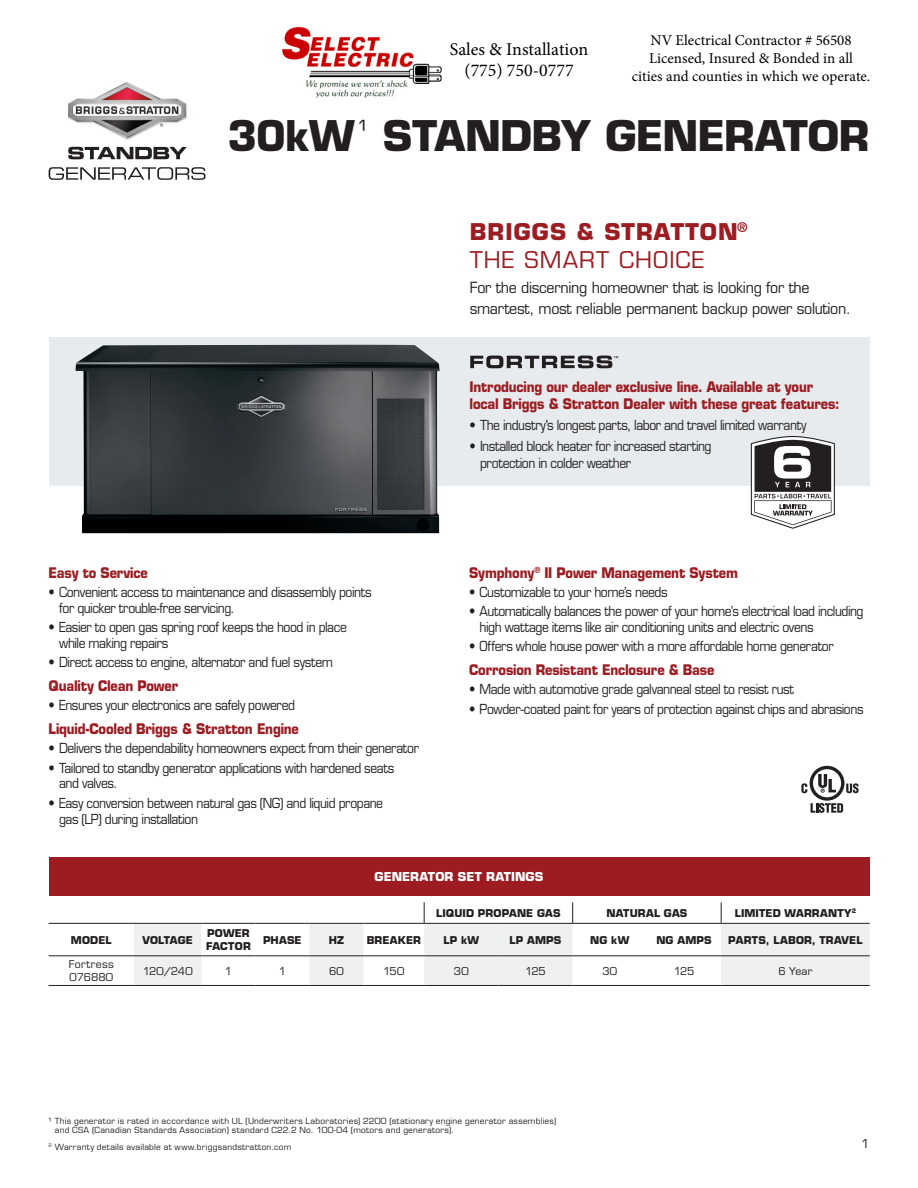
<style>
.page{position:relative;width:918px;height:1188px;background:#fff}
.page>*{position:absolute;margin:0;border:0;box-sizing:border-box;transform-origin:0 0}
.t1{font:700 41.25px "Eurostile LT Std";letter-spacing:-.02em;color:#231f20}
.t2{font:700 22.5px/28.5px "Eurostile LT Std";letter-spacing:.05em;color:#9c1c22}
.t3{font:18px/21.6px "Minion Pro";color:#000;text-align:center}
.t4{font:15px/21px "Eurostile LT Std";letter-spacing:-.02em;color:#231f20;scale:.95 1}
.t5{font:15px/18px "Minion Pro";color:#000;text-align:center}
.Red_Eurostyle_Headin{font:700 14.25px/17.2px "Eurostile LT Std";letter-spacing:-.01em;color:#9c1c22;scale:.9 1}
.t6{font:13.5px/15.8px "Eurostile LT Std";letter-spacing:-.035em;color:#231f20;scale:.9 1}
.t7{font:700 12px "Eurostile LT Std";letter-spacing:.005em;color:#fff}
.t8{font:12px "Eurostile LT Std";color:#231f20}
.t9{font:700 10.5px/12.6px "Eurostile LT Std";letter-spacing:.015em;color:#231f20}
.t10{font:10.5px/12.6px "Eurostile LT Std";letter-spacing:.015em;color:#231f20}
.Body_Text{font:8.25px/9px "Eurostile LT Std";letter-spacing:.03em;color:#231f20}
.Footnotes{font:8.25px "Eurostile LT Std";letter-spacing:.03em;color:#231f20}
.s1{font-weight:400}
</style>
<div class="page">
<div style="left:68px;top:81px;width:120px;height:59px;background:#231f20;opacity:.28"></div>
<img style="left:68px;top:82px;width:118px;height:56px">
<svg style="left:49px;top:167px;width:157px;height:13px"></svg>
<svg style="left:68px;top:147px;width:119px;height:12px"></svg>
<div style="left:49px;top:338px;width:820px;height:148px;background:#e7ebed"></div>
<svg style="left:470px;top:356px;width:148px;height:12px"></svg>
<svg style="left:751px;top:436px;width:84px;height:93px"></svg>
<img style="left:75px;top:345px;width:365px;height:188px">
<svg style="left:801px;top:766px;width:58px;height:47px"></svg>
<svg style="left:134px;top:924px;width:736px;height:61px;fill:#eef0f2"></svg>
<hr style="left:49px;top:955px;width:85px;height:1px;background:#231f20">
<hr style="left:134px;top:955px;width:67px;height:1px;background:#231f20">
<hr style="left:201px;top:955px;width:54px;height:1px;background:#231f20">
<hr style="left:255px;top:955px;width:54px;height:1px;background:#231f20">
<hr style="left:309px;top:955px;width:54px;height:1px;background:#231f20">
<hr style="left:363px;top:955px;width:61px;height:1px;background:#231f20">
<hr style="left:424px;top:955px;width:74px;height:1px;background:#231f20">
<hr style="left:498px;top:955px;width:75px;height:1px;background:#231f20">
<hr style="left:573px;top:955px;width:74px;height:1px;background:#231f20">
<hr style="left:647px;top:955px;width:74px;height:1px;background:#231f20">
<hr style="left:134px;top:985px;width:67px;height:1px;background:#231f20">
<hr style="left:201px;top:985px;width:54px;height:1px;background:#231f20">
<hr style="left:255px;top:985px;width:54px;height:1px;background:#231f20">
<hr style="left:309px;top:985px;width:54px;height:1px;background:#231f20">
<hr style="left:363px;top:985px;width:61px;height:1px;background:#231f20">
<hr style="left:721px;top:985px;width:149px;height:1px;background:#231f20">
<hr style="left:721px;top:955px;width:149px;height:1px;background:#231f20">
<hr style="left:49px;top:985px;width:85px;height:1px;background:#231f20">
<hr style="left:424px;top:985px;width:74px;height:1px;background:#231f20">
<hr style="left:498px;top:985px;width:75px;height:1px;background:#231f20">
<hr style="left:573px;top:985px;width:74px;height:1px;background:#231f20">
<hr style="left:647px;top:985px;width:74px;height:1px;background:#231f20">
<svg style="left:49px;top:902px;width:821px;height:21px"></svg>
<hr style="left:49px;top:923px;width:85px;height:1px;background:#231f20">
<hr style="left:134px;top:923px;width:67px;height:1px;background:#231f20">
<hr style="left:201px;top:923px;width:54px;height:1px;background:#231f20">
<hr style="left:255px;top:923px;width:54px;height:1px;background:#231f20">
<hr style="left:309px;top:923px;width:54px;height:1px;background:#231f20">
<hr style="left:363px;top:923px;width:61px;height:1px;background:#231f20">
<hr style="left:424px;top:923px;width:74px;height:1px;background:#231f20">
<hr style="left:498px;top:923px;width:75px;height:1px;background:#231f20">
<hr style="left:573px;top:923px;width:74px;height:1px;background:#231f20">
<hr style="left:647px;top:923px;width:74px;height:1px;background:#231f20">
<hr style="left:721px;top:923px;width:149px;height:1px;background:#231f20">
<div style="left:49px;top:857px;width:820px;height:39px;background:#9c1c22"></div>
<img style="left:282px;top:26px;width:160px;height:72px">
<h3 class="t3" style="left:450px;top:38px;width:140px">Sales &amp; Installation (775) 750-0777</h3>
<p class="t5" style="left:632px;top:31px;width:240px">NV Electrical Contractor # 56508<br>Licensed, Insured &amp; Bonded in all<br>cities and counties in which we operate.</p>
<p class="t1" style="left:227px;top:111px;width:643px">30kW<sup>¹</sup> STANDBY GENERATOR</p>
<p class="t2" style="left:470px;top:217px;width:279px">BRIGGS &amp; STRATTON<sup>®<br></sup><span class="s1">THE SMART CHOICE</span></p>
<p class="t4" style="left:470px;top:277px;width:403px">For the discerning homeowner that is looking for the smartest, most reliable permanent backup power solution.</p>
<p class="Red_Eurostyle_Headin" style="left:49px;top:564px;width:112px">Easy to Service</p>
<p class="t6" style="left:59px;top:584px;width:349px;text-indent:-10px">• Convenient access to maintenance and disassembly points for quicker trouble-free servicing.</p>
<p class="t6" style="left:59px;top:619px;width:321px;text-indent:-10px">• Easier to open gas spring roof keeps the hood in place while making repairs</p>
<p class="t6" style="left:49px;top:654px;width:318px">• Direct access to engine, alternator and fuel system</p>
<p class="Red_Eurostyle_Headin" style="left:49px;top:677px;width:146px">Quality Clean Power</p>
<p class="t6" style="left:49px;top:698px;width:275px">• Ensures your electronics are safely powered</p>
<p class="Red_Eurostyle_Headin" style="left:49px;top:720px;width:280px">Liquid-Cooled Briggs &amp; Stratton Engine</p>
<p class="t6" style="left:49px;top:741px;width:413px">• Delivers the dependability homeowners expect from their generator</p>
<p class="t6" style="left:59px;top:760px;width:374px;text-indent:-10px">• Tailored to standby generator applications with hardened seats and valves.</p>
<p class="t6" style="left:59px;top:795px;width:362px;text-indent:-10px">• Easy conversion between natural gas (NG) and liquid propane gas (LP) during installation</p>
<p class="Red_Eurostyle_Headin" style="left:470px;top:378px;width:413px">Introducing our dealer exclusive line. Available at your local Briggs &amp; Stratton Dealer with these great features:</p>
<p class="t6" style="left:470px;top:417px;width:376px">• The industry's longest parts, labor and travel limited warranty</p>
<p class="t6" style="left:480px;top:437px;width:259px;line-height:17.2px;text-indent:-10px">• Installed block heater for increased starting protection in colder weather</p>
<p class="Red_Eurostyle_Headin" style="left:469px;top:564px;width:300px">Symphony<sup>®</sup> II Power Management System</p>
<p class="t6" style="left:469px;top:584px;width:222px">• Customizable to your home’s needs</p>
<p class="t6" style="left:480px;top:603px;width:428px;text-indent:-10px">• Automatically balances the power of your home’s electrical load including high wattage items like air conditioning units and electric ovens</p>
<p class="t6" style="left:469px;top:638px;width:407px">• Offers whole house power with a more affordable home generator</p>
<p class="Red_Eurostyle_Headin" style="left:469px;top:661px;width:274px">Corrosion Resistant Enclosure &amp; Base</p>
<p class="t6" style="left:469px;top:682px;width:363px">• Made with automotive grade galvanneal steel to resist rust</p>
<p class="t6" style="left:469px;top:701px;width:440px">• Powder-coated paint for years of protection against chips and abrasions</p>
<p class="t7" style="left:375px;top:869px;width:170px">GENERATOR SET RATINGS</p>
<p class="t9" style="left:436px;top:907px;width:126px">LIQUID PROPANE GAS</p>
<p class="t9" style="left:606px;top:907px;width:83px">NATURAL GAS</p>
<p class="t9" style="left:735px;top:907px;width:123px">LIMITED WARRANTY<sup>2</sup></p>
<p class="t9" style="left:71px;top:933px;width:42px">MODEL</p>
<p class="t9" style="left:142px;top:933px;width:52px">VOLTAGE</p>
<p class="t9" style="left:206px;top:927px;width:46px">POWER<br>FACTOR</p>
<p class="t9" style="left:263px;top:933px;width:40px">PHASE</p>
<p class="t9" style="left:329px;top:933px;width:17px">HZ</p>
<p class="t9" style="left:367px;top:933px;width:56px">BREAKER</p>
<p class="t9" style="left:444px;top:933px;width:37px">LP kW</p>
<p class="t9" style="left:510px;top:933px;width:53px">LP AMPS</p>
<p class="t9" style="left:590px;top:933px;width:40px">NG kW</p>
<p class="t9" style="left:656px;top:933px;width:57px">NG AMPS</p>
<p class="t9" style="left:728px;top:933px;width:136px">PARTS, LABOR, TRAVEL</p>
<p class="t10" style="left:69px;top:958px;width:46px">Fortress<br>076880</p>
<p class="t10" style="left:143px;top:965px;width:51px">120/240</p>
<p class="t10" style="left:225px;top:965px;width:9px">1</p>
<p class="t10" style="left:279px;top:965px;width:9px">1</p>
<p class="t10" style="left:329px;top:965px;width:16px">60</p>
<p class="t10" style="left:383px;top:965px;width:23px">150</p>
<p class="t10" style="left:454px;top:965px;width:16px">30</p>
<p class="t10" style="left:525px;top:965px;width:22px">125</p>
<p class="t10" style="left:602px;top:965px;width:16px">30</p>
<p class="t10" style="left:674px;top:965px;width:22px">125</p>
<p class="t10" style="left:778px;top:965px;width:36px">6 Year</p>
<p class="Body_Text" style="left:55px;top:1117px;width:503px;text-indent:-6px">¹ This generator is rated in accordance with UL (Underwriters Laboratories) 2200 (stationary engine generator assemblies) and CSA (Canadian Standards Association) standard C22.2 No. 100-04 (motors and generators).</p>
<p class="Footnotes" style="left:49px;top:1142px;width:244px"><sup>2</sup> Warranty details available at www.briggsandstratton.com</p>
<p class="t8" style="left:861px;top:1137px;width:10px">1</p>
</div>
